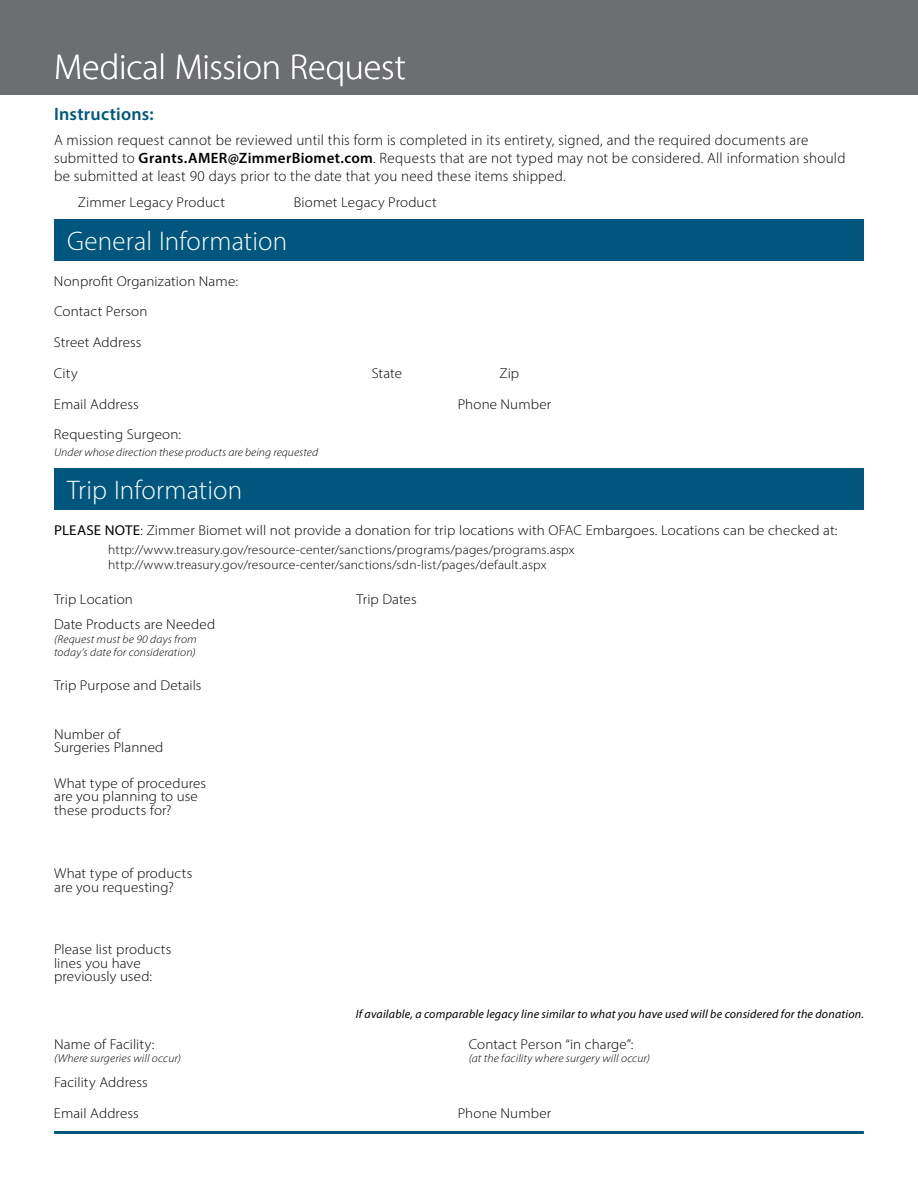
<style>
.page{position:relative;width:918px;height:1188px;background:#fff}
.page>*{position:absolute;margin:0;border:0;box-sizing:border-box;transform-origin:0 0}
.t1{font:300 36px "Myriad Pro";letter-spacing:-.005em;color:#fff}
.t2{font:300 27px "Myriad Pro";letter-spacing:.005em;color:#fff}
.t3{font:600 18px "Myriad Pro";letter-spacing:.015em;color:#00567d}
.t4{font:300 15px/18px "Myriad Pro";letter-spacing:.015em;color:#000}
.t5{font:300 14.25px/13.5px "Myriad Pro";letter-spacing:.01em;color:#000;scale:1.05 1}
.t6{font:300 12.9px/15px "Myriad Pro";letter-spacing:.01em;color:#000;scale:1.05 1}
.t7{font:italic 12px "Myriad Pro";letter-spacing:.015em;color:#000}
.t8{font:italic 300 11.4px/13.5px "Myriad Pro";letter-spacing:.01em;color:#000;scale:1.05 1}
.s1{font-weight:600}
.s2{font-weight:400}
</style>
<div class="page">
<div style="left:0;top:0;width:918px;height:94px;background:#6d6e71"></div>
<div style="left:54px;top:468px;width:810px;height:41px;background:#00567d"></div>
<hr style="left:54px;top:1131px;width:810px;height:3px;background:#00567d">
<div style="left:54px;top:220px;width:810px;height:41px;background:#00567d"></div>
<h1 class="t1" style="left:54px;top:46px;width:354px">Medical Mission Request</h1>
<p class="t3" style="left:54px;top:103px;width:101px">Instructions:</p>
<p class="t4" style="left:54px;top:131px;width:793px">A mission request cannot be reviewed until this form is completed in its entirety, signed, and the required documents are submitted to <span class="s1">Grants.AMER@ZimmerBiomet.com</span>. Requests that are not typed may not be considered. All information should be submitted at least 90 days prior to the date that you need these items shipped.</p>
<p class="t5" style="left:78px;top:195px;width:142px">Zimmer Legacy Product</p>
<p class="t5" style="left:294px;top:195px;width:137px">Biomet Legacy Product</p>
<h2 class="t2" style="left:67px;top:225px;width:222px">General Information</h2>
<p class="t5" style="left:54px;top:274px;width:177px">Nonprofit Organization Name:</p>
<p class="t5" style="left:54px;top:305px;width:90px">Contact Person</p>
<p class="t5" style="left:54px;top:327px;width:85px;line-height:30.8px">Street Address<br>City</p>
<p class="t5" style="left:54px;top:397px;width:82px">Email Address</p>
<p class="t5" style="left:54px;top:427px;width:123px">Requesting Surgeon:</p>
<p class="t8" style="left:54px;top:445px;width:253px">Under whose direction these products are being requested</p>
<h2 class="t2" style="left:67px;top:474px;width:177px">Trip Information</h2>
<p class="t5" style="left:372px;top:366px;width:30px">State</p>
<p class="t5" style="left:500px;top:366px;width:20px">Zip</p>
<p class="t5" style="left:458px;top:397px;width:90px">Phone Number</p>
<p class="t5" style="left:54px;top:523px;width:748px"><span class="s2">PLEASE NOTE</span>: Zimmer Biomet will not provide a donation for trip locations with OFAC Embargoes. Locations can be checked at:</p>
<p class="t6" style="left:108px;top:542px;width:446px">http://www.treasury.gov/resource-center/sanctions/programs/pages/programs.aspx http://www.treasury.gov/resource-center/sanctions/sdn-list/pages/default.aspx</p>
<p class="t5" style="left:54px;top:592px;width:77px">Trip Location</p>
<p class="t5" style="left:54px;top:617px;width:155px">Date Products are Needed</p>
<p class="t8" style="left:54px;top:632px;width:137px">(Request must be 90 days from today’s date for consideration)</p>
<p class="t5" style="left:54px;top:678px;width:142px">Trip Purpose and Details</p>
<p class="t5" style="left:54px;top:727px;width:106px">Number of<br>Surgeries Planned</p>
<p class="t5" style="left:54px;top:776px;width:146px">What type of procedures are you planning to use these products for?</p>
<p class="t5" style="left:54px;top:867px;width:133px">What type of products are you requesting?</p>
<p class="t5" style="left:54px;top:943px;width:113px">Please list products lines you have previously used:</p>
<p class="t5" style="left:54px;top:1037px;width:97px">Name of Facility:</p>
<p class="t8" style="left:54px;top:1051px;width:122px">(Where surgeries will occur)</p>
<p class="t5" style="left:357px;top:592px;width:59px">Trip Dates</p>
<p class="t7" style="left:356px;top:1006px;width:510px">If available, a comparable legacy line similar to what you have used will be considered for the donation.</p>
<p class="t5" style="left:469px;top:1037px;width:158px">Contact Person “in charge”:</p>
<p class="t8" style="left:469px;top:1051px;width:174px">(at the facility where surgery will occur)</p>
<p class="t5" style="left:54px;top:1075px;width:91px">Facility Address</p>
<p class="t5" style="left:54px;top:1107px;width:82px">Email Address</p>
<p class="t5" style="left:458px;top:1107px;width:90px">Phone Number</p>
</div>
